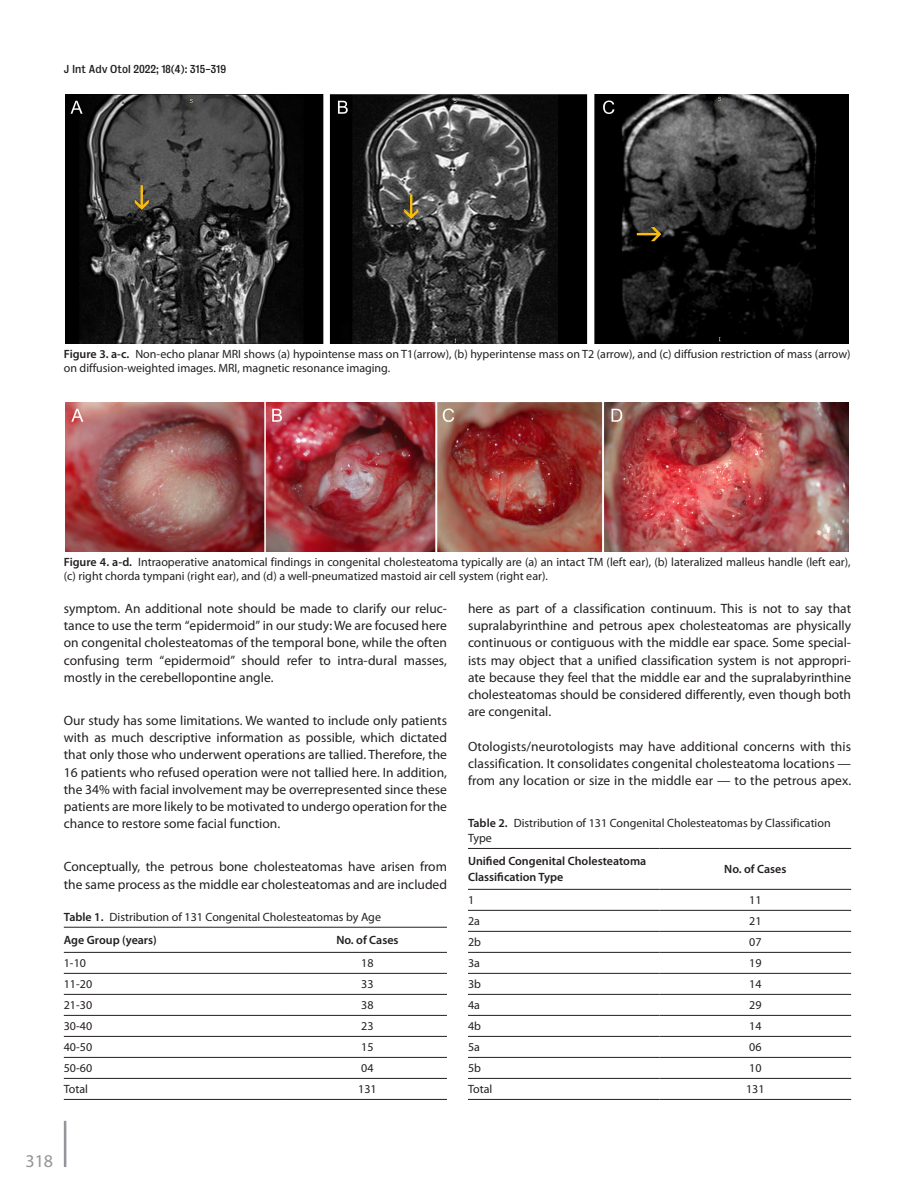
<style>
.page{position:relative;width:915px;height:1191px;background:#fff}
.page>*{position:absolute;margin:0;border:0;box-sizing:border-box;transform-origin:0 0}
.t1{font:18px "Myriad Pro";color:#939598}
.t2{font:13.5px/17.2px "Myriad Pro";color:#231f20;text-align:justify}
.t3{font:12px/14.4px "Myriad Pro";color:#231f20}
.t4{font:600 12px/15.8px "Myriad Pro";color:#231f20}
.t5{font:10.5px "Bureau Grotesque Five Three";color:#231f20}
.s1{font-weight:600}
</style>
<div class="page">
<hr style="left:64px;top:1120px;width:2px;height:47px;background:#939598">
<img style="left:66px;top:95px;width:782px;height:248px">
<img style="left:66px;top:402px;width:782px;height:149px">
<hr style="left:64px;top:927px;width:224px;height:1px;background:#231f20">
<hr style="left:288px;top:927px;width:159px;height:1px;background:#231f20">
<hr style="left:64px;top:952px;width:224px;height:1px;background:#231f20">
<hr style="left:288px;top:952px;width:159px;height:1px;background:#231f20">
<hr style="left:64px;top:973px;width:224px;height:1px;background:#231f20">
<hr style="left:288px;top:973px;width:159px;height:1px;background:#231f20">
<hr style="left:64px;top:994px;width:224px;height:1px;background:#231f20">
<hr style="left:288px;top:994px;width:159px;height:1px;background:#231f20">
<hr style="left:64px;top:1015px;width:224px;height:1px;background:#231f20">
<hr style="left:288px;top:1015px;width:159px;height:1px;background:#231f20">
<hr style="left:64px;top:1036px;width:224px;height:1px;background:#231f20">
<hr style="left:288px;top:1036px;width:159px;height:1px;background:#231f20">
<hr style="left:64px;top:1057px;width:224px;height:1px;background:#231f20">
<hr style="left:288px;top:1057px;width:159px;height:1px;background:#231f20">
<hr style="left:64px;top:1078px;width:224px;height:1px;background:#231f20">
<hr style="left:64px;top:1099px;width:224px;height:1px;background:#231f20">
<hr style="left:288px;top:1078px;width:159px;height:1px;background:#231f20">
<hr style="left:288px;top:1099px;width:159px;height:1px;background:#231f20">
<hr style="left:468px;top:848px;width:191px;height:1px;background:#231f20">
<hr style="left:659px;top:848px;width:191px;height:1px;background:#231f20">
<hr style="left:468px;top:889px;width:191px;height:1px;background:#231f20">
<hr style="left:659px;top:889px;width:191px;height:1px;background:#231f20">
<hr style="left:468px;top:910px;width:191px;height:1px;background:#231f20">
<hr style="left:659px;top:910px;width:191px;height:1px;background:#231f20">
<hr style="left:468px;top:931px;width:191px;height:1px;background:#231f20">
<hr style="left:659px;top:931px;width:191px;height:1px;background:#231f20">
<hr style="left:468px;top:952px;width:191px;height:1px;background:#231f20">
<hr style="left:659px;top:952px;width:191px;height:1px;background:#231f20">
<hr style="left:468px;top:973px;width:191px;height:1px;background:#231f20">
<hr style="left:659px;top:973px;width:191px;height:1px;background:#231f20">
<hr style="left:468px;top:994px;width:191px;height:1px;background:#231f20">
<hr style="left:659px;top:994px;width:191px;height:1px;background:#231f20">
<hr style="left:468px;top:1015px;width:191px;height:1px;background:#231f20">
<hr style="left:659px;top:1015px;width:191px;height:1px;background:#231f20">
<hr style="left:468px;top:1036px;width:191px;height:1px;background:#231f20">
<hr style="left:659px;top:1036px;width:191px;height:1px;background:#231f20">
<hr style="left:468px;top:1057px;width:191px;height:1px;background:#231f20">
<hr style="left:659px;top:1057px;width:191px;height:1px;background:#231f20">
<hr style="left:468px;top:1078px;width:191px;height:1px;background:#231f20">
<hr style="left:468px;top:1099px;width:191px;height:1px;background:#231f20">
<hr style="left:659px;top:1078px;width:191px;height:1px;background:#231f20">
<hr style="left:659px;top:1099px;width:191px;height:1px;background:#231f20">
<p class="t5" style="left:64px;top:62px;width:164px">J Int Adv Otol 2022; 18(4): 315-319</p>
<p class="t3" style="left:64px;top:346px;width:788px"><span class="s1">Figure 3. a-c.</span> Non-echo planar MRI shows (a) hypointense mass on T1(arrow), (b) hyperintense mass on T2 (arrow), and (c) diffusion restriction of mass (arrow) on diffusion-weighted images. MRI, magnetic resonance imaging.</p>
<p class="t3" style="left:64px;top:554px;width:788px"><span class="s1">Figure 4. a-d.</span> Intraoperative anatomical findings in congenital cholesteatoma typically are (a) an intact TM (left ear), (b) lateralized malleus handle (left ear), (c) right chorda tympani (right ear), and (d) a well-pneumatized mastoid air cell system (right ear).</p>
<p class="t2" style="left:64px;top:599px;width:384px">symptom. An additional note should be made to clarify our reluc&shy;tance to use the term “epidermoid” in our study: We are focused here on congenital cholesteatomas of the temporal bone, while the often confusing term “epidermoid” should refer to intra-dural masses, mostly in the cerebellopontine angle.</p>
<p class="t2" style="left:64px;top:711px;width:384px">Our study has some limitations. We wanted to include only patients with as much descriptive information as possible, which dictated that only those who underwent operations are tallied. Therefore, the 16 patients who refused operation were not tallied here. In addition, the 34% with facial involvement may be overrepresented since these patients are more likely to be motivated to undergo operation for the chance to restore some facial function.</p>
<p class="t2" style="left:64px;top:858px;width:384px">Conceptually, the petrous bone cholesteatomas have arisen from the same process as the middle ear cholesteatomas and are included</p>
<p class="t3" style="left:64px;top:905px;width:318px;line-height:23.1px"><span class="s1">Table 1.</span> Distribution of 131 Congenital Cholesteatomas by Age<br><span class="s1">Age Group (years)</span></p>
<p class="t4" style="left:336px;top:932px;width:64px">No. of Cases</p>
<p class="t3" style="left:64px;top:956px;width:24px">1-10</p>
<p class="t3" style="left:361px;top:956px;width:14px">18</p>
<p class="t3" style="left:64px;top:977px;width:30px">11-20</p>
<p class="t3" style="left:361px;top:977px;width:14px">33</p>
<p class="t3" style="left:64px;top:998px;width:30px">21-30</p>
<p class="t3" style="left:361px;top:998px;width:14px">38</p>
<p class="t3" style="left:64px;top:1019px;width:30px">30-40</p>
<p class="t3" style="left:361px;top:1019px;width:14px">23</p>
<p class="t3" style="left:64px;top:1040px;width:30px">40-50</p>
<p class="t3" style="left:361px;top:1040px;width:14px">15</p>
<p class="t3" style="left:64px;top:1061px;width:30px">50-60</p>
<p class="t3" style="left:361px;top:1061px;width:14px">04</p>
<p class="t3" style="left:64px;top:1082px;width:26px">Total</p>
<p class="t3" style="left:358px;top:1082px;width:20px">131</p>
<p class="t2" style="left:468px;top:599px;width:384px">here as part of a classification continuum. This is not to say that supralabyrinthine and petrous apex cholesteatomas are physically continuous or contiguous with the middle ear space. Some special&shy;ists may object that a unified classification system is not appropri&shy;ate because they feel that the middle ear and the supralabyrinthine cholesteatomas should be considered differently, even though both are congenital.</p>
<p class="t2" style="left:468px;top:737px;width:384px">Otologists/neurotologists may have additional concerns with this classification. It consolidates congenital cholesteatoma locations — from any location or size in the middle ear — to the petrous apex.</p>
<p class="t3" style="left:468px;top:815px;width:364px;line-height:15px"><span class="s1">Table 2.</span> Distribution of 131 Congenital Cholesteatomas by Classification<br>Type</p>
<p class="t4" style="left:468px;top:853px;width:180px">Unified Congenital Cholesteatoma<br>Classification Type</p>
<p class="t4" style="left:724px;top:861px;width:64px">No. of Cases</p>
<p class="t3" style="left:468px;top:893px;width:8px">1</p>
<p class="t3" style="left:749px;top:893px;width:14px">11</p>
<p class="t3" style="left:468px;top:914px;width:13px">2a</p>
<p class="t3" style="left:749px;top:914px;width:14px">21</p>
<p class="t3" style="left:468px;top:935px;width:14px">2b</p>
<p class="t3" style="left:749px;top:935px;width:14px">07</p>
<p class="t3" style="left:468px;top:956px;width:13px">3a</p>
<p class="t3" style="left:749px;top:956px;width:14px">19</p>
<p class="t3" style="left:468px;top:977px;width:14px">3b</p>
<p class="t3" style="left:749px;top:977px;width:14px">14</p>
<p class="t3" style="left:468px;top:998px;width:13px">4a</p>
<p class="t3" style="left:749px;top:998px;width:14px">29</p>
<p class="t3" style="left:468px;top:1019px;width:14px">4b</p>
<p class="t3" style="left:749px;top:1019px;width:14px">14</p>
<p class="t3" style="left:468px;top:1040px;width:13px">5a</p>
<p class="t3" style="left:749px;top:1040px;width:14px">06</p>
<p class="t3" style="left:468px;top:1061px;width:14px">5b</p>
<p class="t3" style="left:749px;top:1061px;width:14px">10</p>
<p class="t3" style="left:468px;top:1082px;width:26px">Total</p>
<p class="t3" style="left:745px;top:1082px;width:20px">131</p>
<h1 class="t1" style="left:25px;top:1149px;width:29px">318</h1>
</div>
